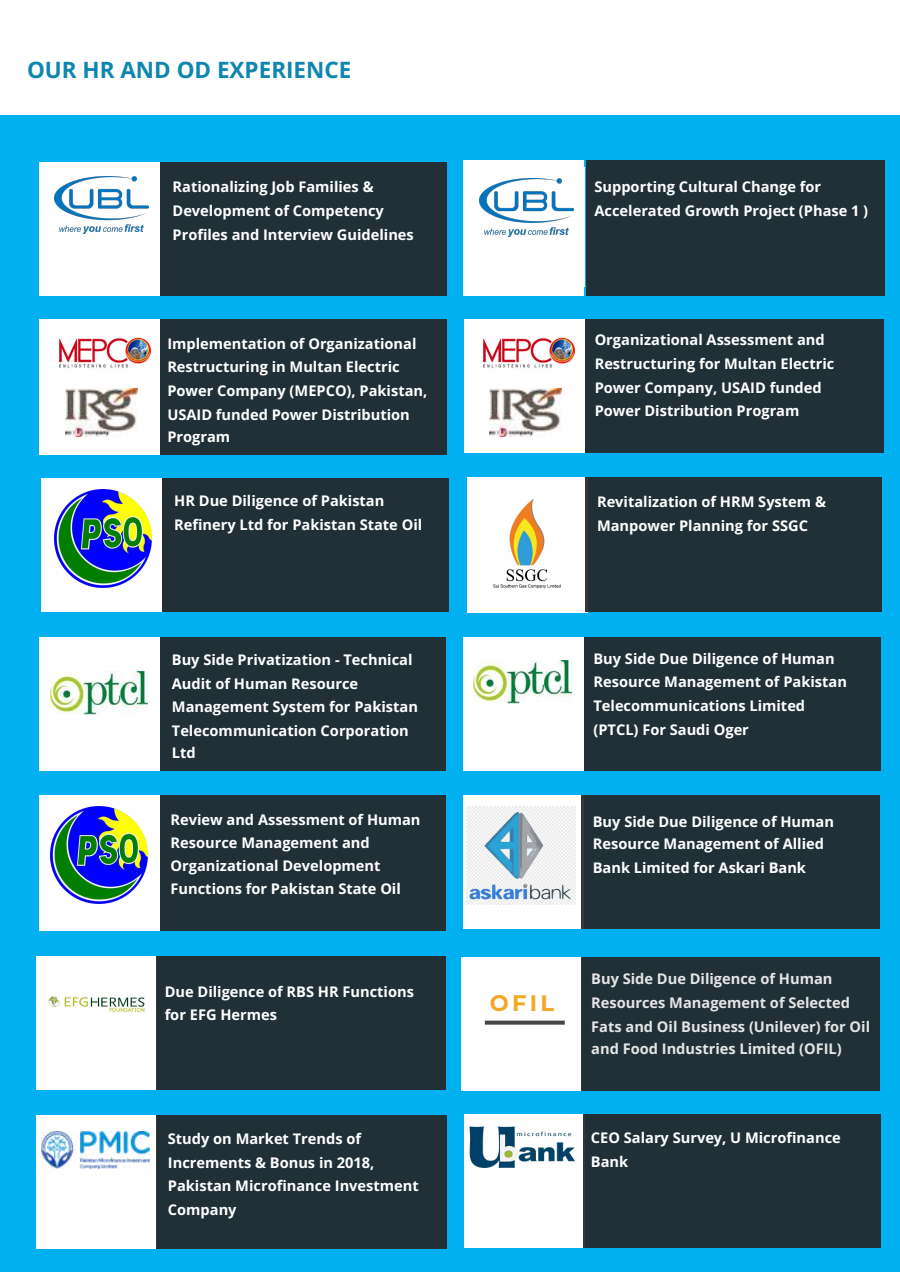
<style>
.page{position:relative;width:900px;height:1272px;background:#fff}
.page>*{position:absolute;margin:0;border:0;box-sizing:border-box;transform-origin:0 0}
.t1{font:700 22.5px "Open Sans";color:#0e86af}
.t2{font:700 22.5px "Montserrat";color:#f5a623}
.t3{font:700 14.6px/23.6px "Open Sans";color:#fff}
.t4{font:700 14.6px/23.2px "Open Sans";color:#e5e5e5}
</style>
<div class="page">
<div style="left:0;top:115px;width:900px;height:1157px;background:#00b0f0"></div>
<div style="left:149px;top:162px;width:298px;height:134px;background:#213036"></div>
<div style="left:149px;top:319px;width:298px;height:136px;background:#213036"></div>
<div style="left:572px;top:319px;width:312px;height:134px;background:#213036"></div>
<div style="left:151px;top:478px;width:298px;height:134px;background:#213036"></div>
<div style="left:149px;top:637px;width:297px;height:134px;background:#213036"></div>
<div style="left:570px;top:637px;width:311px;height:134px;background:#213036"></div>
<div style="left:149px;top:795px;width:297px;height:135px;background:#213036"></div>
<div style="left:39px;top:162px;width:121px;height:134px;background:#fff"></div>
<div style="left:464px;top:161px;width:120px;height:135px;background:#fff"></div>
<div style="left:586px;top:161px;width:298px;height:135px;background:#213036"></div>
<div style="left:39px;top:320px;width:121px;height:135px;background:#fff"></div>
<div style="left:465px;top:320px;width:120px;height:133px;background:#fff"></div>
<div style="left:42px;top:478px;width:120px;height:134px;background:#fff"></div>
<div style="left:467px;top:477px;width:120px;height:135px;background:#fff"></div>
<div style="left:585px;top:477px;width:297px;height:135px;background:#213036"></div>
<div style="left:39px;top:637px;width:121px;height:134px;background:#fff"></div>
<div style="left:464px;top:637px;width:120px;height:134px;background:#fff"></div>
<div style="left:39px;top:795px;width:121px;height:135px;background:#fff"></div>
<div style="left:464px;top:795px;width:120px;height:134px;background:#fff"></div>
<div style="left:582px;top:795px;width:298px;height:134px;background:#213036"></div>
<div style="left:36px;top:956px;width:120px;height:134px;background:#fff"></div>
<div style="left:156px;top:956px;width:290px;height:134px;background:#213036"></div>
<div style="left:465px;top:168px;width:120px;height:119px;background:#fff"></div>
<img style="left:483px;top:336px;width:92px;height:32px">
<img style="left:54px;top:489px;width:98px;height:98px">
<img style="left:494px;top:500px;width:66px;height:88px">
<img style="left:51px;top:672px;width:96px;height:42px">
<img style="left:474px;top:660px;width:98px;height:43px">
<img style="left:51px;top:807px;width:96px;height:96px">
<img style="left:467px;top:807px;width:109px;height:97px">
<img style="left:489px;top:388px;width:72px;height:48px">
<img style="left:48px;top:996px;width:98px;height:17px">
<div style="left:461px;top:957px;width:121px;height:134px;background:#fff"></div>
<div style="left:582px;top:957px;width:298px;height:134px;background:#213036"></div>
<svg style="left:485px;top:1021px;width:80px;height:4px"></svg>
<div style="left:36px;top:1115px;width:120px;height:134px;background:#fff"></div>
<div style="left:156px;top:1115px;width:291px;height:134px;background:#213036"></div>
<div style="left:465px;top:1114px;width:120px;height:134px;background:#fff"></div>
<div style="left:584px;top:1114px;width:297px;height:134px;background:#213036"></div>
<img style="left:54px;top:177px;width:94px;height:57px">
<img style="left:479px;top:179px;width:95px;height:57px">
<img style="left:59px;top:336px;width:92px;height:32px">
<img style="left:65px;top:388px;width:72px;height:48px">
<img style="left:42px;top:1132px;width:108px;height:37px">
<img style="left:469px;top:1126px;width:106px;height:42px">
<h1 class="t1" style="left:27px;top:54px;width:326px">OUR HR AND OD EXPERIENCE</h1>
<p class="t3" style="left:173px;top:175px;width:243px">Rationalizing Job Families &amp;<br>Development of Competency<br>Profiles and Interview Guidelines</p>
<p class="t3" style="left:167px;top:331px;width:261px;line-height:23.4px">Implementation of Organizational<br>Restructuring in Multan Electric<br>Power Company (MEPCO), Pakistan,<br>USAID funded Power Distribution<br>Program</p>
<p class="t3" style="left:595px;top:175px;width:275px">Supporting Cultural Change for<br>Accelerated Growth Project (Phase 1 )</p>
<p class="t3" style="left:595px;top:328px;width:241px">Organizational Assessment and<br>Restructuring for Multan Electric<br>Power Company, USAID funded<br>Power Distribution Program</p>
<p class="t3" style="left:174px;top:489px;width:250px">HR Due Diligence of Pakistan<br>Refinery Ltd for Pakistan State Oil</p>
<p class="t3" style="left:597px;top:490px;width:230px">Revitalization of HRM System &amp;<br>Manpower Planning for SSGC</p>
<p class="t3" style="left:172px;top:648px;width:248px;line-height:23.4px">Buy Side Privatization - Technical<br>Audit of Human Resource<br>Management System for Pakistan<br>Telecommunication Corporation<br>Ltd</p>
<p class="t3" style="left:171px;top:807px;width:252px;line-height:23.2px">Review and Assessment of Human<br>Resource Management and<br>Organizational Development<br>Functions for Pakistan State Oil</p>
<p class="t3" style="left:165px;top:979px;width:251px">Due Diligence of RBS HR Functions for EFG Hermes</p>
<p class="t3" style="left:593px;top:646px;width:255px">Buy Side Due Diligence of Human<br>Resource Management of Pakistan<br>Telecommunications Limited (PTCL) For Saudi Oger</p>
<p class="t3" style="left:593px;top:810px;width:243px;line-height:23.1px">Buy Side Due Diligence of Human<br>Resource Management of Allied<br>Bank Limited for Askari Bank</p>
<h1 class="t2" style="left:490px;top:990px;width:66px">OFIL</h1>
<p class="t4" style="left:591px;top:967px;width:280px">Buy Side Due Diligence of Human Resources Management of Selected Fats and Oil Business (Unilever) for Oil and Food Industries Limited (OFIL)</p>
<p class="t3" style="left:168px;top:1127px;width:252px">Study on Market Trends of<br>Increments &amp; Bonus in 2018,<br>Pakistan Microfinance Investment<br>Company</p>
<p class="t3" style="left:591px;top:1126px;width:251px">CEO Salary Survey, U Microfinance<br>Bank</p>
</div>
